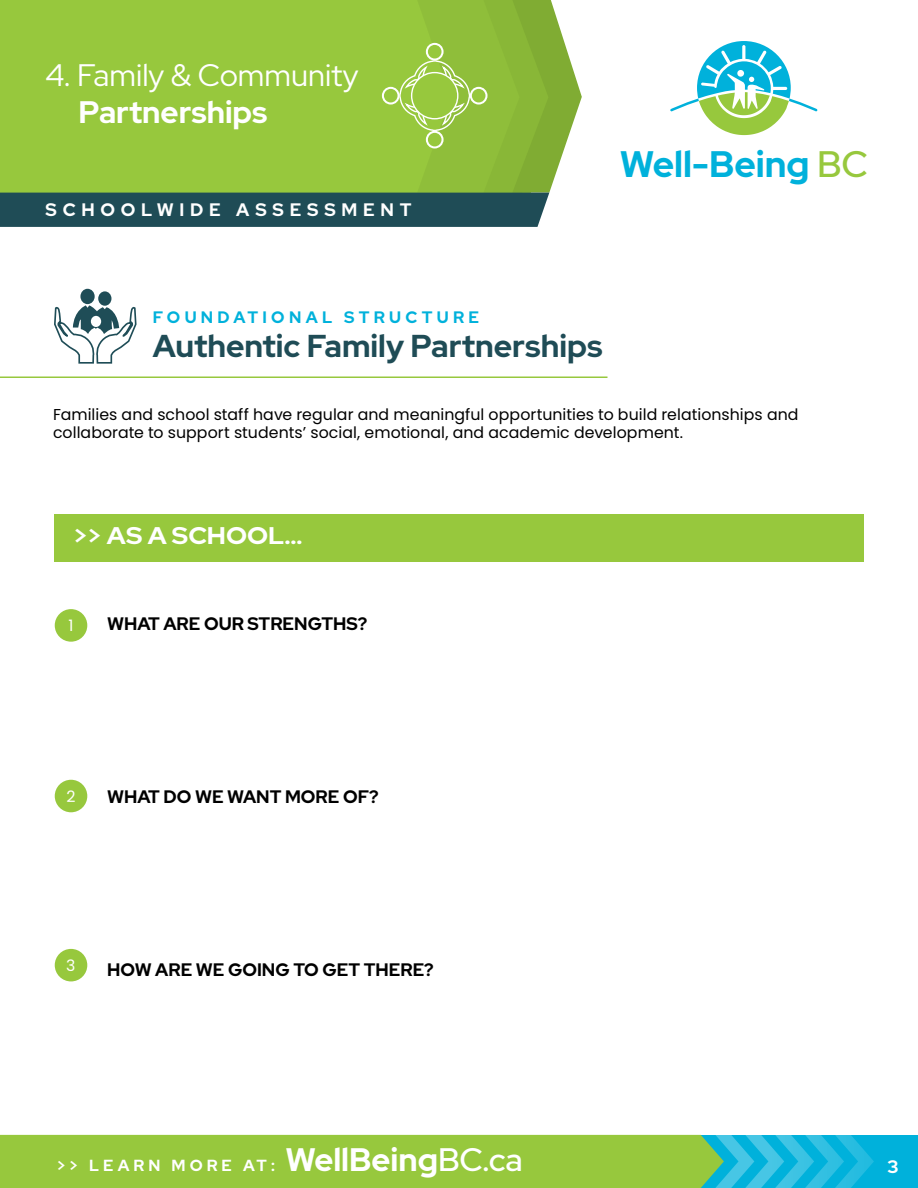
<style>
.page{position:relative;width:918px;height:1188px;background:#fff}
.page>*{position:absolute;margin:0;border:0;box-sizing:border-box;transform-origin:0 0}
.t1{font:700 36.75px "Red Hat Display";color:#00b1db}
.t2{font:700 31.5px "Red Hat Display";color:#1f4c56}
.t3{font:30.9px "Red Hat Display";color:#fff}
.t4{font:700 30.9px "Red Hat Display";color:#fff}
.t5{font:700 24px "Red Hat Display";color:#fff;scale:1.08 1}
.t6{font:700 18px "Red Hat Display";color:#000}
.t7{font:700 18px "Red Hat Display";letter-spacing:.32em;color:#fff}
.t8{font:700 16.5px "Red Hat Display";letter-spacing:.26em;color:#00b1db}
.t9{font:700 16.05px "Red Hat Display";color:#fff}
.t10{font:15.75px/18px "Poppins";letter-spacing:.005em;color:#000}
.t11{font:15.75px "Poppins";color:#fff}
.s1{font-weight:500;color:#97c83d}
.s2{font-size:32.4px}
.s3{font-weight:500;font-size:32.4px}
</style>
<div class="page">
<div style="left:698px;top:1135px;width:220px;height:53px;background:#00b1db"></div>
<svg style="left:0;top:1135px;width:874px;height:53px;background:#80c55a"></svg>
<svg style="left:670px;top:41px;width:148px;height:94px"></svg>
<div style="left:54px;top:514px;width:810px;height:48px;background:#97c83d"></div>
<div style="left:55px;top:949px;width:32px;height:32px;background:#97c83d;border-radius:50%"></div>
<div style="left:55px;top:780px;width:32px;height:32px;background:#97c83d;border-radius:50%"></div>
<div style="left:55px;top:609px;width:32px;height:33px;background:#97c83d;border-radius:50%"></div>
<hr style="left:0;top:376px;width:608px;height:2px;background:#97c83d">
<svg style="left:0;top:0;width:582px;height:227px;background:#87b547"></svg>
<div style="left:428px;top:45px;width:14px;height:14px;background:#97c83d;border-radius:50%"></div>
<div style="left:384px;top:89px;width:14px;height:13px;background:#97c83d;border-radius:50%"></div>
<div style="left:428px;top:133px;width:14px;height:13px;background:#97c83d;border-radius:50%"></div>
<div style="left:472px;top:89px;width:13px;height:13px;background:#97c83d;border-radius:50%"></div>
<div style="left:412px;top:73px;width:46px;height:46px;background:#97c83d;border-radius:50%"></div>
<div style="left:411px;top:72px;width:48px;height:47px;border:1px solid #fff;border-radius:50%"></div>
<svg style="left:54px;top:288px;width:83px;height:76px"></svg>
<h3 class="t3" style="left:46px;top:55px;width:315px">4. Family &amp; Community</h3>
<h3 class="t4" style="left:79px;top:92px;width:190px">Partnerships</h3>
<p class="t7" style="left:46px;top:198px;width:367px">SCHOOLWIDE ASSESSMENT</p>
<h1 class="t1" style="left:620px;top:140px;width:249px">Well-Being <span class="s1">BC</span></h1>
<p class="t8" style="left:153px;top:306px;width:328px">FOUNDATIONAL STRUCTURE</p>
<h2 class="t2" style="left:153px;top:325px;width:451px">Authentic Family Partnerships</h2>
<p class="t10" style="left:53px;top:406px;width:747px">Families and school staff have regular and meaningful opportunities to build relationships and collaborate to support students’ social, emotional, and academic development.</p>
<h3 class="t5" style="left:74px;top:520px;width:213px">&gt;&gt; AS A SCHOOL…</h3>
<p class="t11" style="left:68px;top:616px;width:7px">1</p>
<p class="t6" style="left:107px;top:612px;width:262px">WHAT ARE OUR STRENGTHS?</p>
<p class="t11" style="left:66px;top:787px;width:11px">2</p>
<p class="t6" style="left:107px;top:785px;width:273px">WHAT DO WE WANT MORE OF?</p>
<p class="t11" style="left:66px;top:957px;width:11px">3</p>
<p class="t6" style="left:107px;top:958px;width:328px">HOW ARE WE GOING TO GET THERE?</p>
<p class="t9" style="left:57px;top:1154px;width:467px">&gt; &gt; L E A R N M O R E AT : <span class="s2">WellBeing</span><span class="s3">BC.ca</span></p>
<p class="t7" style="left:888px;top:1155px;width:13px">3</p>
</div>
